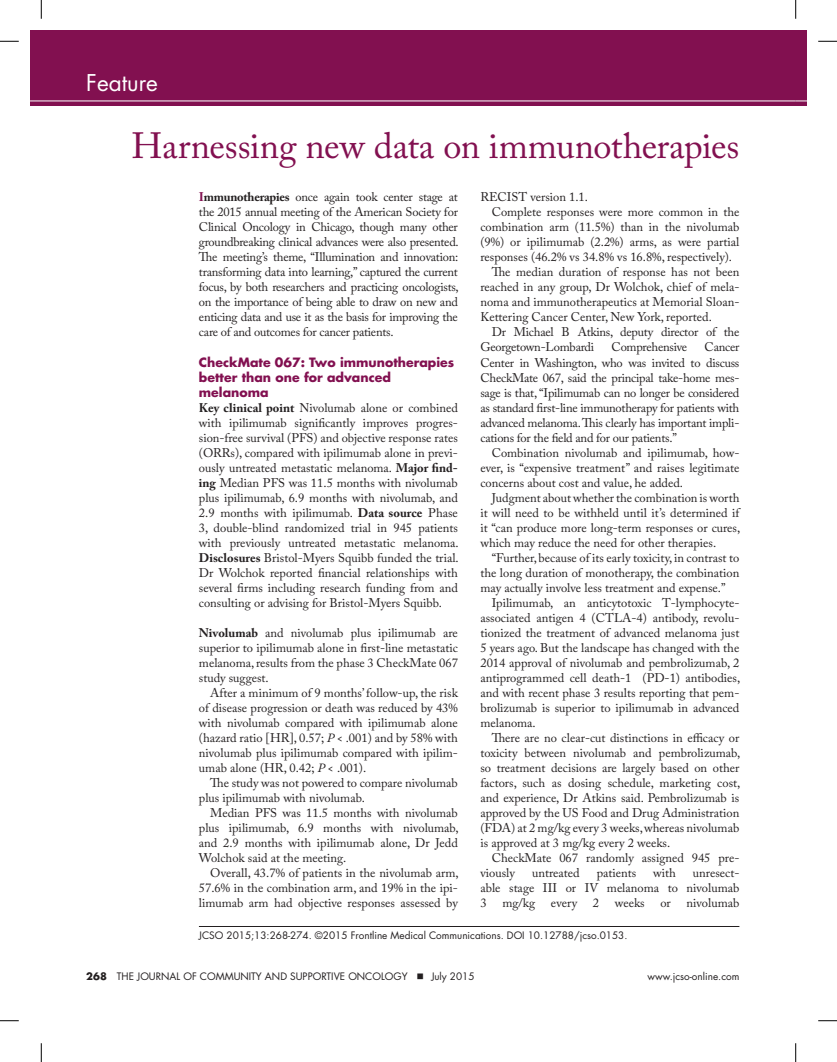
<style>
.page{position:relative;width:837px;height:1062px;background:#fff}
.page>*{position:absolute;margin:0;border:0;box-sizing:border-box;transform-origin:0 0}
.t1{font:36.25px "Adobe Caslon Pro";letter-spacing:-.005em;color:#821050}
.t2{font:22.5px "Futura Std";color:#fff}
.t3{font:12.5px/15px "Adobe Caslon Pro";color:#231f20;text-align:justify}
.t4{font:12.5px "Adobe Caslon Pro";letter-spacing:-.02em;color:#231f20}
.t5{font:700 12.5px/15px "Futura Std";color:#821050}
.t6{font:10px "Futura Std";color:#231f20}
.s1{font-weight:700;color:#821050}
.s2{font-weight:700}
.s3{font-style:italic}
</style>
<div class="page">
<hr style="left:199px;top:926px;width:540px;height:1px;background:#231f20">
<div style="left:795px;top:30px;width:11px;height:75px;background:#821050"></div>
<div style="left:30px;top:30px;width:765px;height:75px;background:#821050"></div>
<hr style="left:30px;top:100px;width:765px;height:1px;background:#fff">
<svg style="left:0;top:40px;width:19px;height:2px"></svg>
<svg style="left:818px;top:40px;width:18px;height:2px"></svg>
<svg style="left:0;top:1020px;width:19px;height:1px"></svg>
<svg style="left:818px;top:1020px;width:18px;height:1px"></svg>
<svg style="left:40px;top:0;width:2px;height:19px"></svg>
<svg style="left:40px;top:1043px;width:2px;height:18px"></svg>
<svg style="left:795px;top:0;width:1px;height:19px"></svg>
<svg style="left:795px;top:1043px;width:1px;height:18px"></svg>
<h2 class="t2" style="left:86px;top:68px;width:73px">Feature</h2>
<h1 class="t1" style="left:131px;top:124px;width:609px">Harnessing new data on immunotherapies</h1>
<p class="t3" style="left:199px;top:189px;width:261px"><span class="s1">I</span><span class="s2">mmunotherapies</span> once again took center stage at the 2015 annual meeting of the American Society for Clinical Oncology in Chicago, though many other groundbreaking clinical advances were also presented.<br>The meeting’s theme, “Illumination and innovation: transforming data into learning,” captured the current focus, by both researchers and practicing oncologists, on the importance of being able to draw on new and enticing data and use it as the basis for improving the care of and outcomes for cancer patients.</p>
<p class="t5" style="left:199px;top:354px;width:257px">CheckMate 067: Two immunotherapies better than one for advanced melanoma</p>
<p class="t3" style="left:199px;top:399px;width:261px"><span class="s2">Key clinical point</span> Nivolumab alone or combined with ipilimumab significantly improves progres&shy;sion-free survival (PFS) and objective response rates (ORRs), compared with ipilimumab alone in previ&shy;ously untreated metastatic melanoma. <span class="s2">Major find&shy;ing</span> Median PFS was 11.5 months with nivolumab plus ipilimumab, 6.9 months with nivolumab, and 2.9 months with ipilimumab. <span class="s2">Data source</span> Phase 3, double-blind randomized trial in 945 patients with previously untreated metastatic melanoma.<br><span class="s2">Disclosures</span> Bristol-Myers Squibb funded the trial.<br>Dr Wolchok reported financial relationships with several firms including research funding from and consulting or advising for Bristol-Myers Squibb.</p>
<p class="t3" style="left:199px;top:624px;width:260px"><span class="s2">Nivolumab</span> and nivolumab plus ipilimumab are superior to ipilimumab alone in first-line metastatic melanoma, results from the phase 3 CheckMate 067 study suggest.</p>
<p class="t3" style="left:199px;top:684px;width:260px;text-indent:11px">After a minimum of 9 months’ follow-up, the risk of disease progression or death was reduced by 43% with nivolumab compared with ipilimumab alone (hazard ratio [HR], 0.57; <span class="s3">P</span> &lt; .001) and by 58% with nivolumab plus ipilimumab compared with ipilim&shy;umab alone (HR, 0.42; <span class="s3">P</span> &lt; .001).</p>
<p class="t3" style="left:199px;top:774px;width:260px;text-indent:11px">The study was not powered to compare nivolumab plus ipilimumab with nivolumab.</p>
<p class="t3" style="left:199px;top:804px;width:261px;text-indent:11px">Median PFS was 11.5 months with nivolumab plus ipilimumab, 6.9 months with nivolumab, and 2.9 months with ipilimumab alone, Dr Jedd Wolchok said at the meeting.</p>
<p class="t3" style="left:199px;top:864px;width:261px;text-indent:11px">Overall, 43.7% of patients in the nivolumab arm, 57.6% in the combination arm, and 19% in the ipi&shy;limumab arm had objective responses assessed by</p>
<p class="t3" style="left:480px;top:189px;width:109px">RECIST version 1.1.</p>
<p class="t3" style="left:491px;top:204px;width:249px">Complete responses were more common in the</p>
<p class="t3" style="left:480px;top:219px;width:260px">combination arm (11.5%) than in the nivolumab</p>
<p class="t3" style="left:480px;top:234px;width:260px">(9%) or ipilimumab (2.2%) arms, as were partial</p>
<p class="t3" style="left:480px;top:249px;width:253px">responses (46.2% vs 34.8% vs 16.8%, respectively).</p>
<p class="t3" style="left:491px;top:264px;width:249px">The median duration of response has not been</p>
<p class="t3" style="left:480px;top:279px;width:260px">reached in any group, Dr Wolchok, chief of mela-</p>
<p class="t3" style="left:480px;top:294px;width:260px">noma and immunotherapeutics at Memorial Sloan-</p>
<p class="t3" style="left:480px;top:309px;width:233px">Kettering Cancer Center, New York, reported.</p>
<p class="t4" style="left:491px;top:325px;width:249px">Dr Michael B Atkins, deputy director of the</p>
<p class="t4" style="left:480px;top:340px;width:115px">Georgetown-Lombardi</p>
<p class="t4" style="left:611px;top:340px;width:77px">Comprehensive</p>
<p class="t3" style="left:480px;top:339px;width:260px;text-indent:224px">Cancer Center in Washington, who was invited to discuss CheckMate 067, said the principal take-home mes&shy;sage is that, “Ipilimumab can no longer be considered as standard first-line immunotherapy for patients with advanced melanoma. This clearly has important impli&shy;cations for the field and for our patients.”</p>
<p class="t3" style="left:480px;top:444px;width:260px;text-indent:11px">Combination nivolumab and ipilimumab, how&shy;ever, is “expensive treatment” and raises legitimate concerns about cost and value, he added.</p>
<p class="t3" style="left:480px;top:489px;width:261px;text-indent:11px">Judgment about whether the combination is worth it will need to be withheld until it’s determined if it “can produce more long-term responses or cures, which may reduce the need for other therapies.</p>
<p class="t3" style="left:480px;top:549px;width:260px;text-indent:11px">“Further, because of its early toxicity, in contrast to the long duration of monotherapy, the combination may actually involve less treatment and expense.”</p>
<p class="t3" style="left:480px;top:594px;width:261px;text-indent:11px">Ipilimumab, an anticytotoxic T-lymphocyte&shy;associated antigen 4 (CTLA-4) antibody, revolu&shy;tionized the treatment of advanced melanoma just 5 years ago. But the landscape has changed with the 2014 approval of nivolumab and pembrolizumab, 2 antiprogrammed cell death-1 (PD-1) antibodies, and with recent phase 3 results reporting that pem&shy;brolizumab is superior to ipilimumab in advanced melanoma.</p>
<p class="t3" style="left:480px;top:729px;width:261px;text-indent:11px">There are no clear-cut distinctions in efficacy or toxicity between nivolumab and pembrolizumab, so treatment decisions are largely based on other factors, such as dosing schedule, marketing cost, and experience, Dr Atkins said. Pembrolizumab is approved by the US Food and Drug Administration (FDA) at 2 mg/kg every 3 weeks, whereas nivolumab is approved at 3 mg/kg every 2 weeks.</p>
<p class="t3" style="left:480px;top:849px;width:260px;text-indent:11px">CheckMate 067 randomly assigned 945 pre&shy;viously</p>
<p class="t3" style="left:532px;top:864px;width:49px">untreated</p>
<p class="t3" style="left:596px;top:864px;width:41px">patients</p>
<p class="t3" style="left:653px;top:864px;width:24px">with</p>
<p class="t3" style="left:480px;top:864px;width:260px;text-indent:212px">unresect&shy;able stage III or IV melanoma to nivolumab 3</p>
<p class="t3" style="left:502px;top:894px;width:34px">mg/kg</p>
<p class="t3" style="left:550px;top:894px;width:28px">every</p>
<p class="t3" style="left:592px;top:894px;width:8px">2</p>
<p class="t3" style="left:614px;top:894px;width:31px">weeks</p>
<p class="t3" style="left:660px;top:894px;width:12px">or</p>
<p class="t3" style="left:686px;top:894px;width:54px">nivolumab</p>
<p class="t6" style="left:199px;top:928px;width:430px">JCSO 2015;13:268-274. ©2015 Frontline Medical Communications. DOI 10.12788/jcso.0153.</p>
<p class="t6" style="left:86px;top:969px;width:323px"><span class="s2">268</span> THE JOURNAL OF COMMUNITY AND SUPPORTIVE ONCOLOGY</p>
<p class="t6" style="left:431px;top:969px;width:45px">July 2015</p>
<p class="t6" style="left:647px;top:969px;width:93px">www.jcso-online.com</p>
</div>
